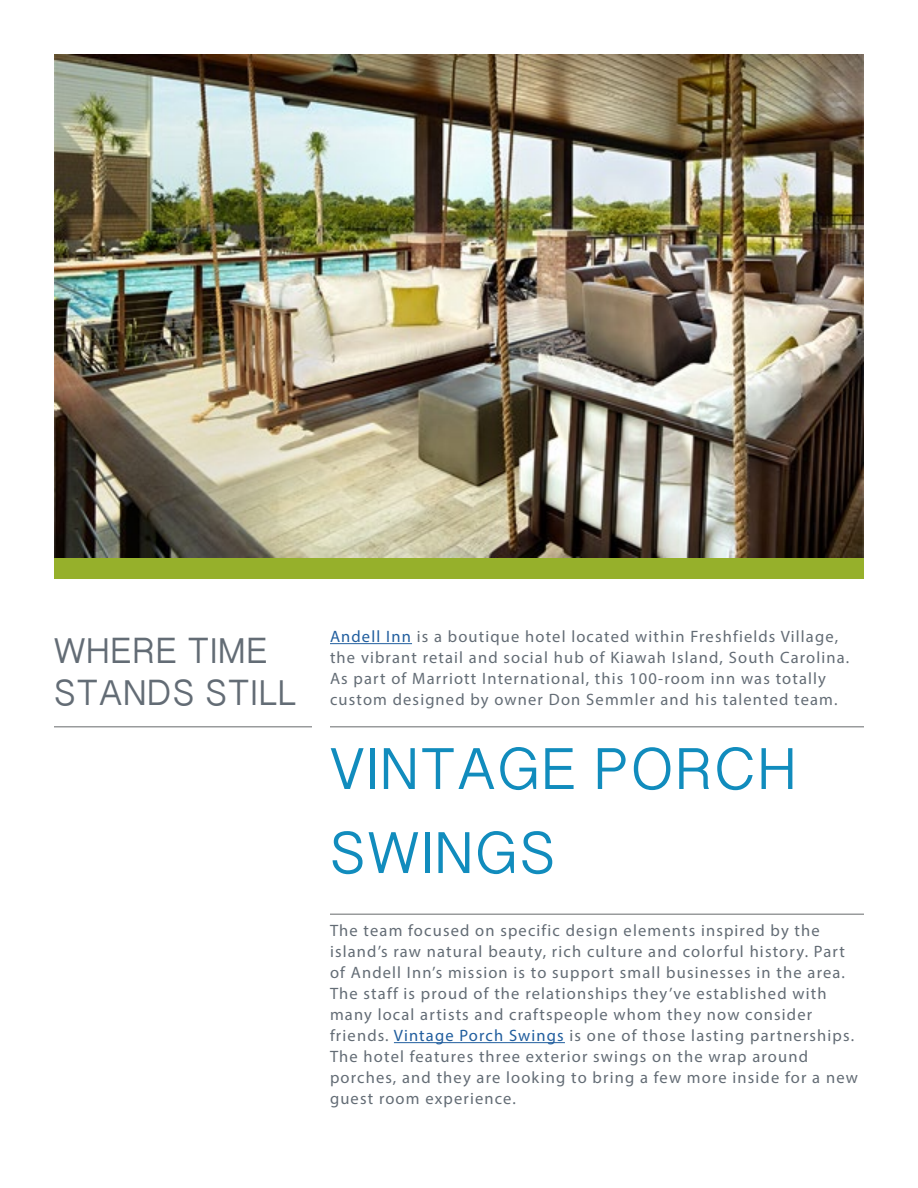
<style>
.page{position:relative;width:918px;height:1188px;background:#fff}
.page>*{position:absolute;margin:0;border:0;box-sizing:border-box;transform-origin:0 0}
.t1{font:54px/84px "Sinhala Sangam MN";letter-spacing:.05em;color:#118cbd}
.t2{font:33px/42px "Sinhala Sangam MN";letter-spacing:.045em;color:#636c75}
.t3{font:16.5px/21px "Myriad Pro";letter-spacing:.07em;color:#636c75}
.s1{color:#215e9e}
</style>
<div class="page">
<div style="left:54px;top:558px;width:810px;height:21px;background:#96b02b"></div>
<hr style="left:330px;top:643px;width:82px;height:1px;background:#215e9e">
<hr style="left:394px;top:1042px;width:171px;height:1px;background:#215e9e">
<hr style="left:54px;top:726px;width:258px;height:2px;background:#999b9c">
<hr style="left:330px;top:726px;width:534px;height:2px;background:#999b9c">
<hr style="left:330px;top:914px;width:534px;height:1px;background:#999b9c">
<img style="left:54px;top:54px;width:810px;height:504px">
<h2 class="t2" style="left:54px;top:629px;width:244px">WHERE TIME<br>STANDS STILL</h2>
<p class="t3" style="left:330px;top:626px;width:521px"><span class="s1">Andell Inn</span> is a boutique hotel located within Freshfields Village, the vibrant retail and social hub of Kiawah Island, South Carolina.<br>As part of Marriott International, this 100-room inn was totally custom designed by owner Don Semmler and his talented team.</p>
<h1 class="t1" style="left:330px;top:726px;width:467px">VINTAGE PORCH<br>SWINGS</h1>
<p class="t3" style="left:330px;top:920px;width:529px">The team focused on specific design elements inspired by the island’s raw natural beauty, rich culture and colorful history. Part of Andell Inn’s mission is to support small businesses in the area.<br>The staff is proud of the relationships they’ve established with many local artists and craftspeople whom they now consider friends. <span class="s1">Vintage Porch Swings</span> is one of those lasting partnerships.<br>The hotel features three exterior swings on the wrap around porches, and they are looking to bring a few more inside for a new guest room experience.</p>
</div>
